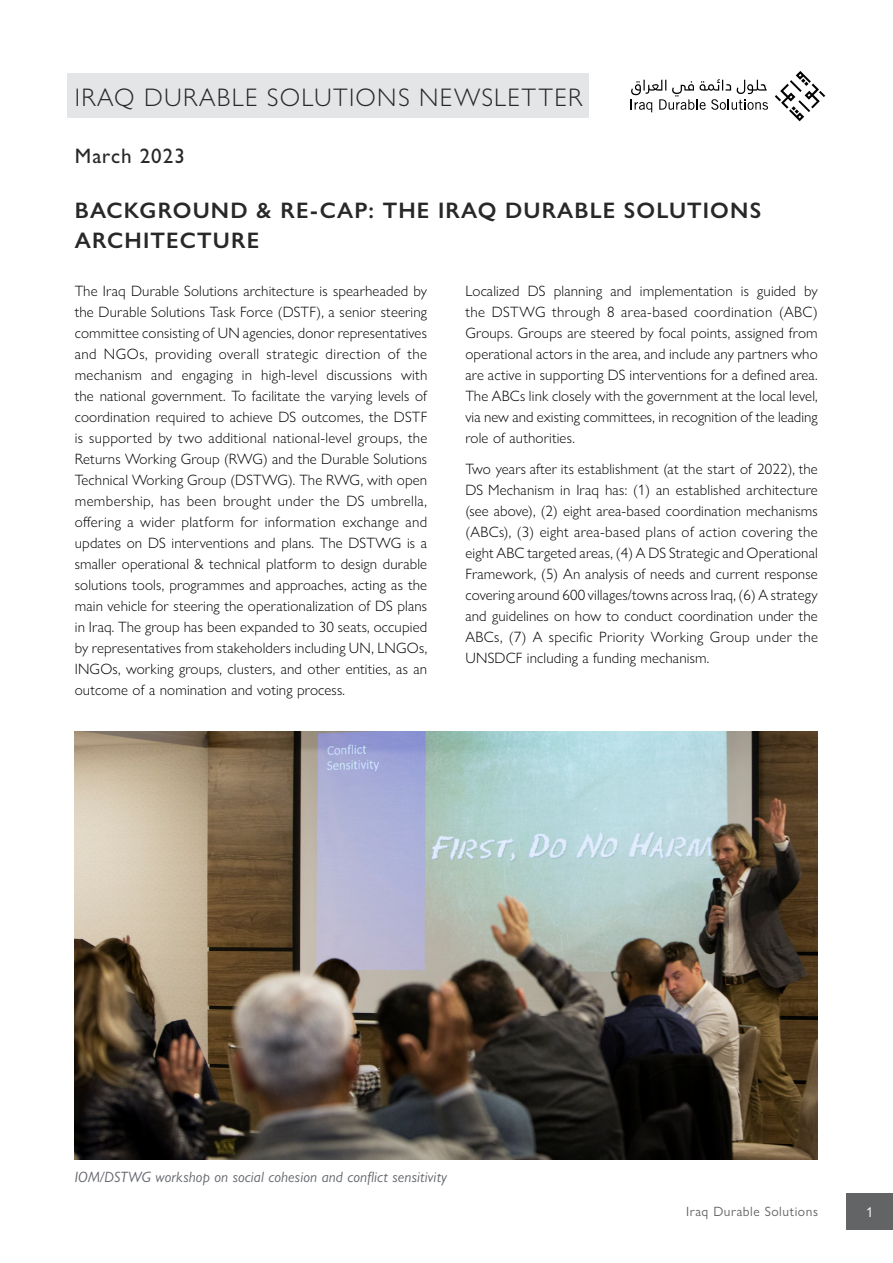
<style>
.page{position:relative;width:893px;height:1263px;background:#fff}
.page>*{position:absolute;margin:0;border:0;box-sizing:border-box;transform-origin:0 0}
.t1{font:300 25.5px "Gill Sans Nova";letter-spacing:.05em;color:#292829}
.t2{font:600 22.5px/30px "Gill Sans Nova";letter-spacing:.05em;color:#292829}
.t3{font:500 21px "Gill Sans Nova";letter-spacing:.05em;color:#292829}
.t4{font:300 15px/21px "Gill Sans Nova";letter-spacing:.01em;color:#000;text-align:justify}
.t5{font:italic 15px "Gill Sans Nova";letter-spacing:.01em;color:#61646a}
.t6{font:14.25px "Gill Sans Nova";color:#fff}
.t7{font:13.5px "Gill Sans Nova";letter-spacing:.04em;color:#636466}
</style>
<div class="page">
<div style="left:847px;top:1193px;width:46px;height:36px;background:#636466"></div>
<div style="left:67px;top:73px;width:522px;height:44px;background:#e3e5e6"></div>
<img style="left:75px;top:732px;width:743px;height:428px">
<svg style="left:775px;top:71px;width:50px;height:50px"></svg>
<svg style="left:631px;top:79px;width:137px;height:33px"></svg>
<h1 class="t1" style="left:75px;top:82px;width:509px">IRAQ DURABLE SOLUTIONS NEWSLETTER</h1>
<h3 class="t3" style="left:75px;top:143px;width:112px">March 2023</h3>
<h2 class="t2" style="left:75px;top:195px;width:688px">BACKGROUND &amp; RE-CAP: THE IRAQ DURABLE SOLUTIONS<br>ARCHITECTURE</h2>
<p class="t4" style="left:75px;top:280px;width:354px">The Iraq Durable Solutions architecture is spearheaded by the Durable Solutions Task Force (DSTF), a senior steering committee consisting of UN agencies, donor representatives and NGOs, providing overall strategic direction of the mechanism and engaging in high-level discussions with the national government. To facilitate the varying levels of coordination required to achieve DS outcomes, the DSTF is supported by two additional national-level groups, the Returns Working Group (RWG) and the Durable Solutions Technical Working Group (DSTWG). The RWG, with open membership, has been brought under the DS umbrella, offering a wider platform for information exchange and updates on DS interventions and plans. The DSTWG is a smaller operational &amp; technical platform to design durable solutions tools, programmes and approaches, acting as the main vehicle for steering the operationalization of DS plans in Iraq. The group has been expanded to 30 seats, occupied by representatives from stakeholders including UN, LNGOs, INGOs, working groups, clusters, and other entities, as an outcome of a nomination and voting process.</p>
<p class="t4" style="left:465px;top:280px;width:354px">Localized DS planning and implementation is guided by the DSTWG through 8 area-based coordination (ABC)<br>Groups. Groups are steered by focal points, assigned from operational actors in the area, and include any partners who are active in supporting DS interventions for a defined area.<br>The ABCs link closely with the government at the local level, via new and existing committees, in recognition of the leading role of authorities.</p>
<p class="t4" style="left:465px;top:458px;width:354px">Two years after its establishment (at the start of 2022), the DS Mechanism in Iraq has: (1) an established architecture (see above), (2) eight area-based coordination mechanisms (ABCs), (3) eight area-based plans of action covering the eight ABC targeted areas, (4) A DS Strategic and Operational Framework, (5) An analysis of needs and current response covering around 600 villages/towns across Iraq, (6) A strategy and guidelines on how to conduct coordination under the ABCs, (7) A specific Priority Working Group under the UNSDCF including a funding mechanism.</p>
<p class="t5" style="left:75px;top:1168px;width:374px">IOM/DSTWG workshop on social cohesion and conflict sensitivity</p>
<p class="t7" style="left:686px;top:1203px;width:133px">Iraq Durable Solutions</p>
<p class="t6" style="left:866px;top:1203px;width:9px">1</p>
</div>
